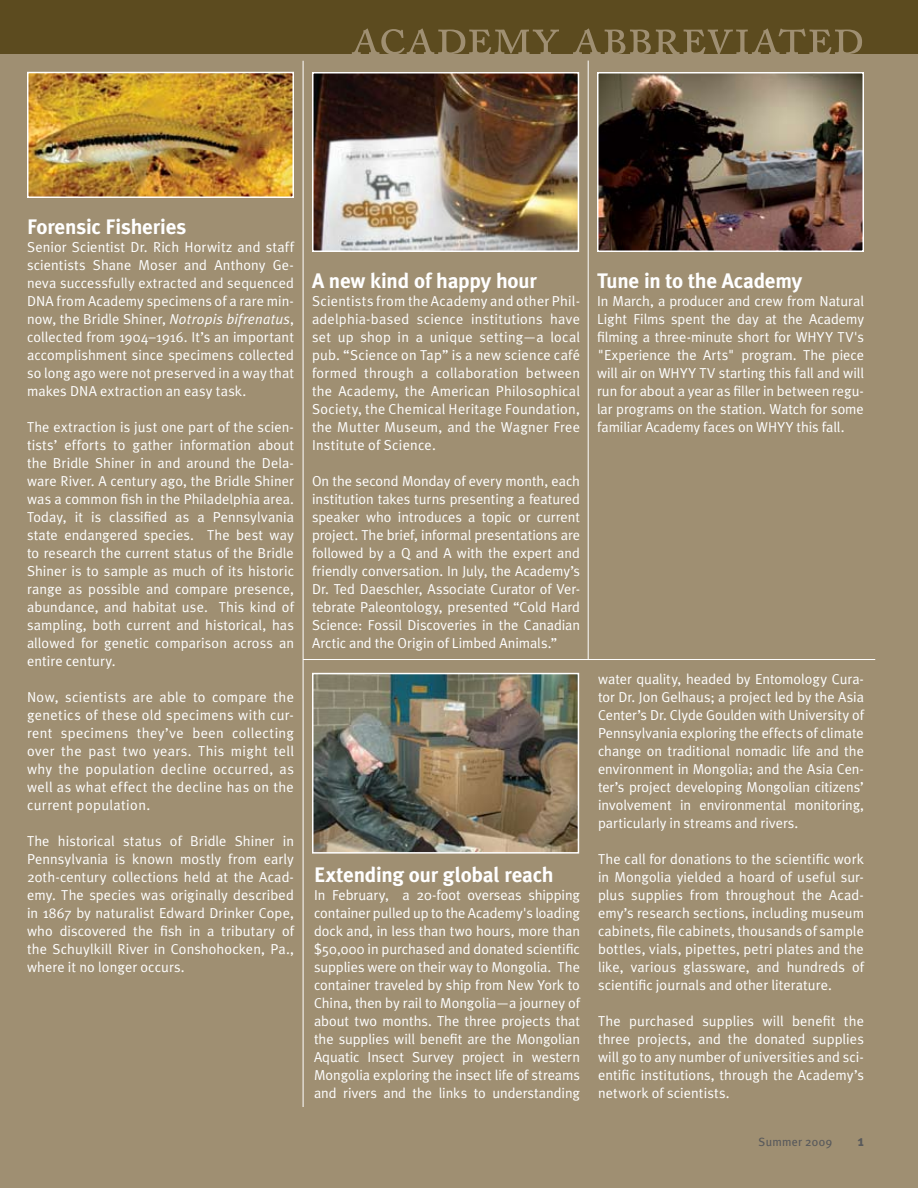
<style>
.page{position:relative;width:918px;height:1188px;background:#9f8f72}
.page>*{position:absolute;margin:0;border:0;box-sizing:border-box;transform-origin:0 0}
.t1{font:54px "Adobe Caslon Pro";letter-spacing:-.01em;color:#9f8f72}
.t2{font:700 21px "Meta Plus";letter-spacing:-.01em;color:#fff}
.t3{font:700 15px "Meta Plus";color:#58595b}
.t4{font:14.4px/18px "Meta Plus Normal";letter-spacing:.005em;color:#fff;text-align:justify}
.t5{font:12px "Meta Plus";letter-spacing:.02em;color:#58595b}
.s1{font-style:italic}
</style>
<div class="page">
<img style="left:30px;top:75px;width:261px;height:120px">
<div style="left:27px;top:72px;width:267px;height:126px;border:2px solid #fff"></div>
<img style="left:600px;top:75px;width:261px;height:174px">
<div style="left:597px;top:72px;width:267px;height:180px;border:2px solid #fff"></div>
<img style="left:315px;top:676px;width:261px;height:175px">
<div style="left:312px;top:673px;width:267px;height:181px;border:2px solid #fff"></div>
<img style="left:315px;top:75px;width:261px;height:174px">
<div style="left:312px;top:72px;width:267px;height:180px;border:2px solid #fff"></div>
<hr style="left:303px;top:61px;width:1px;height:1046px;background:#fff">
<hr style="left:303px;top:659px;width:572px;height:1px;background:#fff">
<div style="left:0;top:0;width:918px;height:54px;background:#5c4b1f"></div>
<hr style="left:588px;top:61px;width:1px;height:598px;background:#fff">
<h1 class="t1" style="left:351px;top:4px;width:515px">academy abbreviated</h1>
<h2 class="t2" style="left:27px;top:215px;width:161px">Forensic Fisheries</h2>
<p class="t4" style="left:27px;top:238px;width:269px">Senior Scientist Dr. Rich Horwitz and staff scientists Shane Moser and Anthony Ge&shy;neva successfully extracted and sequenced DNA from Academy specimens of a rare min&shy;now, the Bridle Shiner, <span class="s1">Notropis bifrenatus</span>, collected from 1904–1916. It’s an important accomplishment since specimens collected so long ago were not preserved in a way that makes DNA extraction an easy task.</p>
<p class="t4" style="left:27px;top:418px;width:269px">The extraction is just one part of the scien&shy;tists’ efforts to gather information about the Bridle Shiner in and around the Dela&shy;ware River. A century ago, the Bridle Shiner was a common fish in the Philadelphia area.<br>Today, it is classified as a Pennsylvania state endangered species. The best way to research the current status of the Bridle Shiner is to sample as much of its historic range as possible and compare presence, abundance, and habitat use. This kind of sampling, both current and historical, has allowed for genetic comparison across an entire century.</p>
<p class="t4" style="left:27px;top:688px;width:269px">Now, scientists are able to compare the genetics of these old specimens with cur&shy;rent specimens they’ve been collecting over the past two years. This might tell why the population decline occurred, as well as what effect the decline has on the current population.</p>
<p class="t4" style="left:27px;top:832px;width:269px">The historical status of Bridle Shiner in Pennsylvania is known mostly from early 20th-century collections held at the Acad&shy;emy. The species was originally described in 1867 by naturalist Edward Drinker Cope, who discovered the fish in a tributary of the Schuylkill River in Conshohocken, Pa., where it no longer occurs.</p>
<h2 class="t2" style="left:312px;top:269px;width:226px">A new kind of happy hour</h2>
<p class="t4" style="left:312px;top:292px;width:270px">Scientists from the Academy and other Phil&shy;adelphia-based science institutions have set up shop in a unique setting—a local pub. “Science on Tap” is a new science café formed through a collaboration between the Academy, the American Philosophical Society, the Chemical Heritage Foundation, the Mutter Museum, and the Wagner Free Institute of Science.</p>
<p class="t4" style="left:312px;top:472px;width:270px">On the second Monday of every month, each institution takes turns presenting a featured speaker who introduces a topic or current project. The brief, informal presentations are followed by a Q and A with the expert and friendly conversation. In July, the Academy’s Dr. Ted Daeschler, Associate Curator of Ver&shy;tebrate Paleontology, presented “Cold Hard Science: Fossil Discoveries in the Canadian Arctic and the Origin of Limbed Animals.”</p>
<h2 class="t2" style="left:314px;top:863px;width:241px">Extending our global reach</h2>
<p class="t4" style="left:314px;top:886px;width:268px">In February, a 20-foot overseas shipping container pulled up to the Academy's loading dock and, in less than two hours, more than $50,000 in purchased and donated scientific supplies were on their way to Mongolia. The container traveled by ship from New York to China, then by rail to Mongolia—a journey of about two months. The three projects that the supplies will benefit are the Mongolian Aquatic Insect Survey project in western Mongolia exploring the insect life of streams and rivers and the links to understanding</p>
<h2 class="t2" style="left:597px;top:269px;width:207px">Tune in to the Academy</h2>
<p class="t4" style="left:597px;top:292px;width:269px">In March, a producer and crew from Natural Light Films spent the day at the Academy filming a three-minute short for WHYY TV's "Experience the Arts" program. The piece will air on WHYY TV starting this fall and will run for about a year as filler in between regu&shy;lar programs on the station. Watch for some familiar Academy faces on WHYY this fall.</p>
<p class="t4" style="left:598px;top:670px;width:268px">water quality, headed by Entomology Cura&shy;tor Dr. Jon Gelhaus; a project led by the Asia Center’s Dr. Clyde Goulden with University of Pennsylvania exploring the effects of climate change on traditional nomadic life and the environment in Mongolia; and the Asia Cen&shy;ter’s project developing Mongolian citizens’ involvement in environmental monitoring, particularly in streams and rivers.</p>
<p class="t4" style="left:598px;top:850px;width:268px">The call for donations to the scientific work in Mongolia yielded a hoard of useful sur&shy;plus supplies from throughout the Acad&shy;emy’s research sections, including museum cabinets, file cabinets, thousands of sample bottles, vials, pipettes, petri plates and the like, various glassware, and hundreds of scientific journals and other literature.</p>
<p class="t4" style="left:598px;top:1012px;width:267px">The purchased supplies will benefit the three projects, and the donated supplies will go to any number of universities and sci&shy;entific institutions, through the Academy’s network of scientists.</p>
<p class="t5" style="left:759px;top:1135px;width:75px">Summer 2009</p>
<p class="t3" style="left:858px;top:1132px;width:8px">1</p>
</div>
